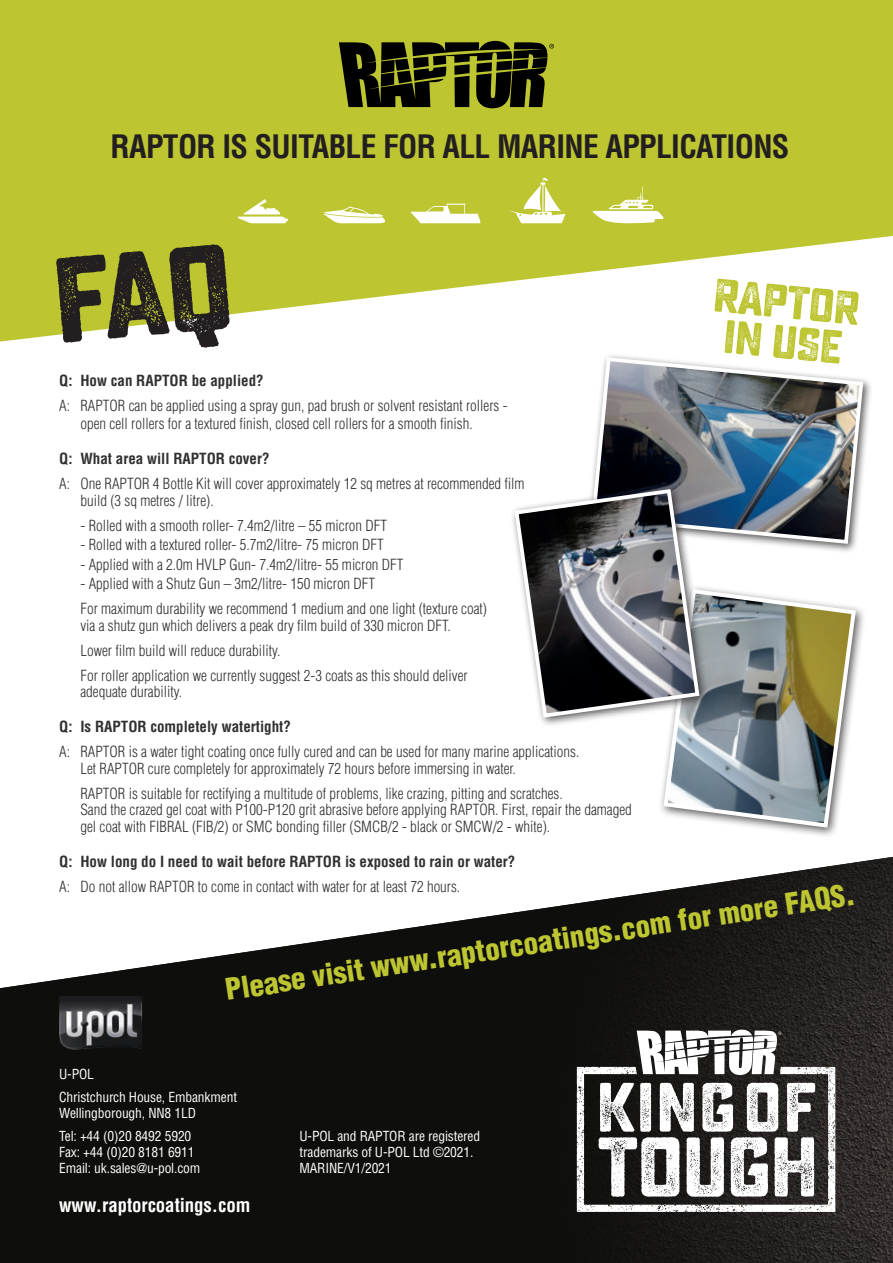
<style>
.page{position:relative;width:893px;height:1263px;background:#fff}
.page>*{position:absolute;margin:0;border:0;box-sizing:border-box;transform-origin:0 0}
.t1{font:46.95px/40.2px "Sucrose Bold Two";color:#bdc531}
.t2{font:700 condensed 31.5px "Helvetica LT Std";letter-spacing:-.02em;color:#231f20}
.t3{font:900 condensed 29.1px "Helvetica LT Std";color:#bdc531}
.t4{font:700 condensed 18.9px "Helvetica LT Std";letter-spacing:-.005em;color:#fff}
.t5{font:300 condensed 15px/16.5px "Helvetica LT Std";color:#312f30}
.t6{font:700 condensed 15px "Helvetica LT Std";color:#312f30}
.t7{font:condensed 13.5px/16px "Helvetica LT Std";letter-spacing:-.01em;color:#fff}
</style>
<div class="page">
<img style="left:0;top:857px;width:893px;height:406px">
<svg style="left:0;top:0;width:893px;height:342px;fill:#bdc531"></svg>
<div style="left:658px;top:583px;width:209px;height:255px;background:#231f20;opacity:.75"></div>
<svg style="left:661px;top:587px;width:197px;height:243px"></svg>
<svg style="left:238px;top:199px;width:50px;height:24px"></svg>
<svg style="left:592px;top:186px;width:72px;height:38px"></svg>
<svg style="left:411px;top:204px;width:69px;height:19px"></svg>
<svg style="left:508px;top:177px;width:58px;height:46px"></svg>
<svg style="left:323px;top:206px;width:64px;height:17px"></svg>
<svg style="left:576px;top:1030px;width:259px;height:182px"></svg>
<div style="left:587px;top:353px;width:286px;height:200px;background:#231f20;opacity:.75"></div>
<img style="left:589px;top:355px;width:276px;height:191px">
<div style="left:509px;top:484px;width:201px;height:244px;background:#231f20;opacity:.75"></div>
<svg style="left:512px;top:487px;width:190px;height:233px"></svg>
<svg style="left:339px;top:41px;width:215px;height:67px;background:#404310"></svg>
<img style="left:59px;top:996px;width:85px;height:58px">
<svg style="left:56px;top:243px;width:176px;height:99px"></svg>
<p class="t2" style="left:111px;top:127px;width:680px">RAPTOR IS SUITABLE FOR ALL MARINE APPLICATIONS</p>
<p class="t1" style="left:714px;top:276px;width:150px;rotate:5deg">RAPTOR<br>IN USE</p>
<p class="t6" style="left:59px;top:371px;width:206px">Q: How can RAPTOR be applied?</p>
<p class="t5" style="left:80px;top:397px;width:429px;line-height:18px;text-indent:-21px">A: RAPTOR can be applied using a spray gun, pad brush or solvent resistant rollers - open cell rollers for a textured finish, closed cell rollers for a smooth finish.</p>
<p class="t6" style="left:59px;top:449px;width:212px">Q: What area will RAPTOR cover?</p>
<p class="t5" style="left:80px;top:475px;width:446px;text-indent:-21px">A: One RAPTOR 4 Bottle Kit will cover approximately 12 sq metres at recommended film build (3 sq metres / litre).</p>
<p class="t5" style="left:80px;top:517px;width:308px">- Rolled with a smooth roller- 7.4m2/litre – 55 micron DFT</p>
<p class="t5" style="left:80px;top:536px;width:305px">- Rolled with a textured roller- 5.7m2/litre- 75 micron DFT</p>
<p class="t5" style="left:80px;top:556px;width:325px">- Applied with a 2.0m HVLP Gun- 7.4m2/litre- 55 micron DFT</p>
<p class="t5" style="left:80px;top:575px;width:296px">- Applied with a Shutz Gun – 3m2/litre- 150 micron DFT</p>
<p class="t5" style="left:80px;top:600px;width:408px">For maximum durability we recommend 1 medium and one light (texture coat) via a shutz gun which delivers a peak dry film build of 330 micron DFT.</p>
<p class="t5" style="left:80px;top:642px;width:201px">Lower film build will reduce durability.</p>
<p class="t5" style="left:80px;top:667px;width:389px">For roller application we currently suggest 2-3 coats as this should deliver adequate durability.</p>
<p class="t6" style="left:59px;top:717px;width:233px">Q: Is RAPTOR completely watertight?</p>
<p class="t5" style="left:80px;top:743px;width:500px;text-indent:-21px">A: RAPTOR is a water tight coating once fully cured and can be used for many marine applications.<br>Let RAPTOR cure completely for approximately 72 hours before immersing in water.</p>
<p class="t5" style="left:80px;top:785px;width:553px">RAPTOR is suitable for rectifying a multitude of problems, like crazing, pitting and scratches.<br>Sand the crazed gel coat with P100-P120 grit abrasive before applying RAPTOR. First, repair the damaged gel coat with FIBRAL (FIB/2) or SMC bonding filler (SMCB/2 - black or SMCW/2 - white).</p>
<p class="t6" style="left:59px;top:852px;width:458px">Q: How long do I need to wait before RAPTOR is exposed to rain or water?</p>
<p class="t5" style="left:59px;top:878px;width:403px">A: Do not allow RAPTOR to come in contact with water for at least 72 hours.</p>
<p class="t3" style="left:223px;top:973px;width:638px;rotate:-9deg">Please visit www.raptorcoatings.com for more FAQS.</p>
<p class="t7" style="left:59px;top:1066px;width:36px">U-POL</p>
<p class="t7" style="left:59px;top:1089px;width:179px">Christchurch House, Embankment<br>Wellingborough, NN8 1LD</p>
<p class="t7" style="left:59px;top:1128px;width:143px">Tel: +44 (0)20 8492 5920<br>Fax: +44 (0)20 8181 6911<br>Email: uk.sales@u-pol.com</p>
<p class="t7" style="left:300px;top:1128px;width:182px">U-POL and RAPTOR are registered trademarks of U-POL Ltd ©2021.<br>MARINE/V1/2021</p>
<p class="t4" style="left:59px;top:1193px;width:193px">www.raptorcoatings.com</p>
</div>
